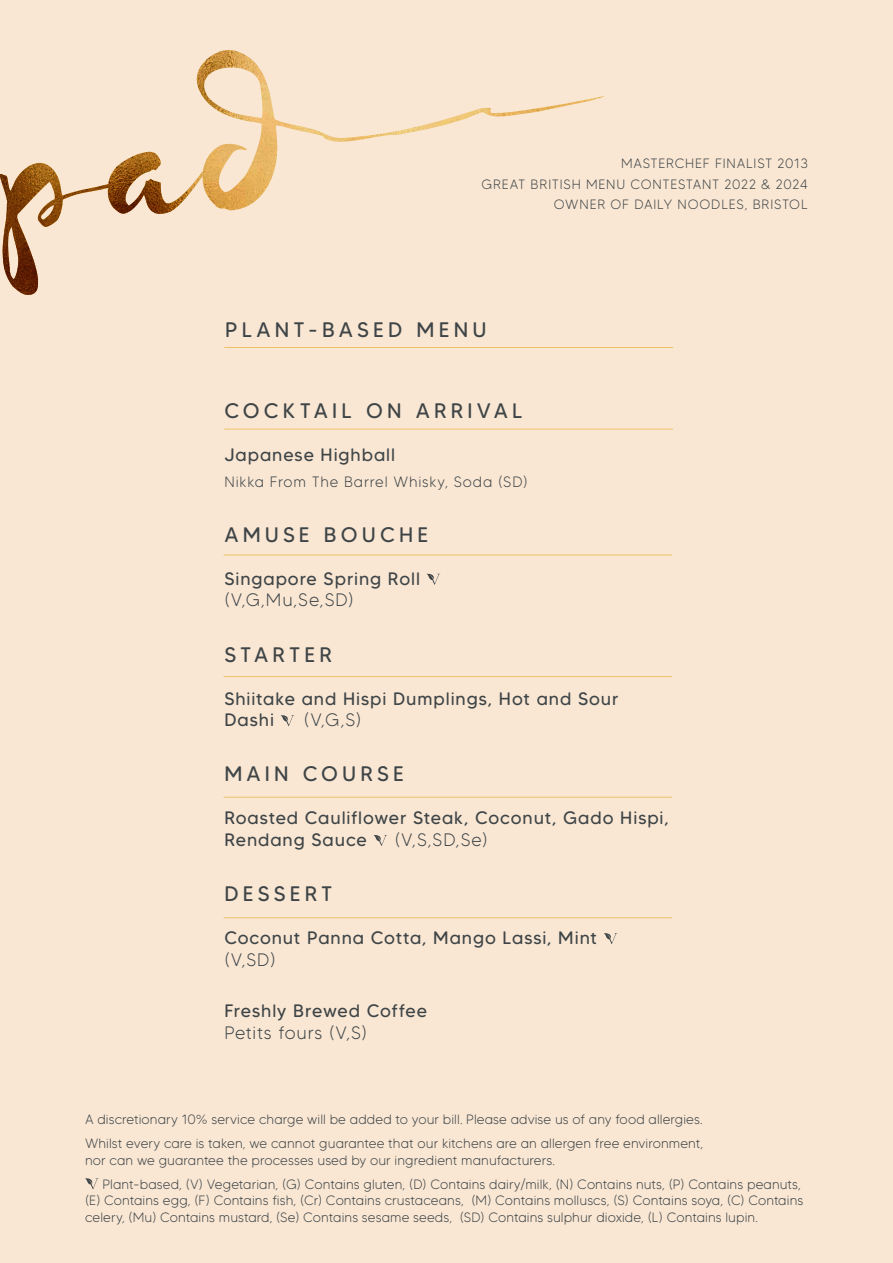
<style>
.page{position:relative;width:893px;height:1263px;background:#f9e7d4}
.page>*{position:absolute;margin:0;border:0;box-sizing:border-box;transform-origin:0 0}
.t1{font:21px "MADE Tommy Soft";letter-spacing:.2em;color:#3f4547}
.t2{font:18px/21.6px "MADE Tommy Soft";letter-spacing:.05em;color:#3f4547}
.t3{font:300 18px "MADE Tommy Soft";letter-spacing:.045em;color:#3f4547}
.t4{font:300 15px "MADE Tommy Soft";letter-spacing:.055em;color:#3f4547}
.t5{font:300 13.5px/24.8px "MADE Tommy Soft";letter-spacing:.01em;color:#3f4547}
.t6{font:300 13.5px/20.5px "MADE Tommy Soft";letter-spacing:.05em;color:#3f4547;text-align:right}
</style>
<div class="page">
<hr style="left:224px;top:429px;width:449px;height:1px;background:#edc267">
<svg style="left:427px;top:573px;width:13px;height:12px"></svg>
<svg style="left:281px;top:715px;width:13px;height:11px"></svg>
<svg style="left:374px;top:835px;width:13px;height:11px"></svg>
<svg style="left:604px;top:933px;width:13px;height:11px"></svg>
<hr style="left:224px;top:555px;width:448px;height:1px;background:#edc267">
<hr style="left:224px;top:676px;width:448px;height:1px;background:#edc267">
<hr style="left:224px;top:797px;width:448px;height:1px;background:#edc267">
<hr style="left:224px;top:917px;width:448px;height:1px;background:#edc267">
<img style="left:9px;top:51px;width:253px;height:155px">
<svg style="left:85px;top:1178px;width:14px;height:11px"></svg>
<hr style="left:224px;top:347px;width:449px;height:1px;background:#edc267">
<p class="t6" style="left:481px;top:153px;width:328px">MASTERCHEF FINALIST 2013<br>GREAT BRITISH MENU CONTESTANT 2022 &amp; 2024<br>OWNER OF DAILY NOODLES, BRISTOL</p>
<h1 class="t1" style="left:225px;top:316px;width:263px">PLANT-BASED MENU</h1>
<h1 class="t1" style="left:224px;top:398px;width:300px">COCKTAIL ON ARRIVAL</h1>
<h2 class="t2" style="left:224px;top:444px;width:172px">Japanese Highball</h2>
<p class="t4" style="left:224px;top:473px;width:305px">Nikka From The Barrel Whisky, Soda (SD)</p>
<h1 class="t1" style="left:224px;top:522px;width:205px">AMUSE BOUCHE</h1>
<h2 class="t2" style="left:224px;top:567px;width:197px">Singapore Spring Roll</h2>
<h2 class="t3" style="left:224px;top:589px;width:131px">(V,G,Mu,Se,SD)</h2>
<h1 class="t1" style="left:224px;top:641px;width:109px">STARTER</h1>
<h2 class="t2" style="left:224px;top:687px;width:396px">Shiitake and Hispi Dumplings, Hot and Sour<br>Dashi</h2>
<h2 class="t3" style="left:304px;top:709px;width:59px">(V,G,S)</h2>
<h1 class="t1" style="left:224px;top:761px;width:181px">MAIN COURSE</h1>
<h2 class="t2" style="left:224px;top:807px;width:446px">Roasted Cauliflower Steak, Coconut, Gado Hispi,<br>Rendang Sauce</h2>
<h2 class="t3" style="left:395px;top:828px;width:94px">(V,S,SD,Se)</h2>
<h1 class="t1" style="left:224px;top:881px;width:110px">DESSERT</h1>
<h2 class="t2" style="left:224px;top:927px;width:374px">Coconut Panna Cotta, Mango Lassi, Mint</h2>
<h2 class="t3" style="left:224px;top:948px;width:53px">(V,SD)</h2>
<h2 class="t2" style="left:224px;top:1000px;width:204px">Freshly Brewed Coffee</h2>
<h2 class="t3" style="left:224px;top:1022px;width:144px">Petits fours (V,S)</h2>
<p class="t5" style="left:85px;top:1106px;width:620px">A discretionary 10% service charge will be added to your bill. Please advise us of any food allergies.<br>Whilst every care is taken, we cannot guarantee that our kitchens are an allergen free environment,</p>
<p class="t5" style="left:103px;top:1147px;width:700px;text-indent:-17px">nor can we guarantee the processes used by our ingredient manufacturers.<br>Plant-based, (V) Vegetarian, (G) Contains gluten, (D) Contains dairy/milk, (N) Contains nuts, (P) Contains peanuts,</p>
<p class="t5" style="left:85px;top:1192px;width:720px;line-height:16.2px">(E) Contains egg, (F) Contains fish, (Cr) Contains crustaceans, (M) Contains molluscs, (S) Contains soya, (C) Contains celery, (Mu) Contains mustard, (Se) Contains sesame seeds, (SD) Contains sulphur dioxide, (L) Contains lupin.</p>
</div>
